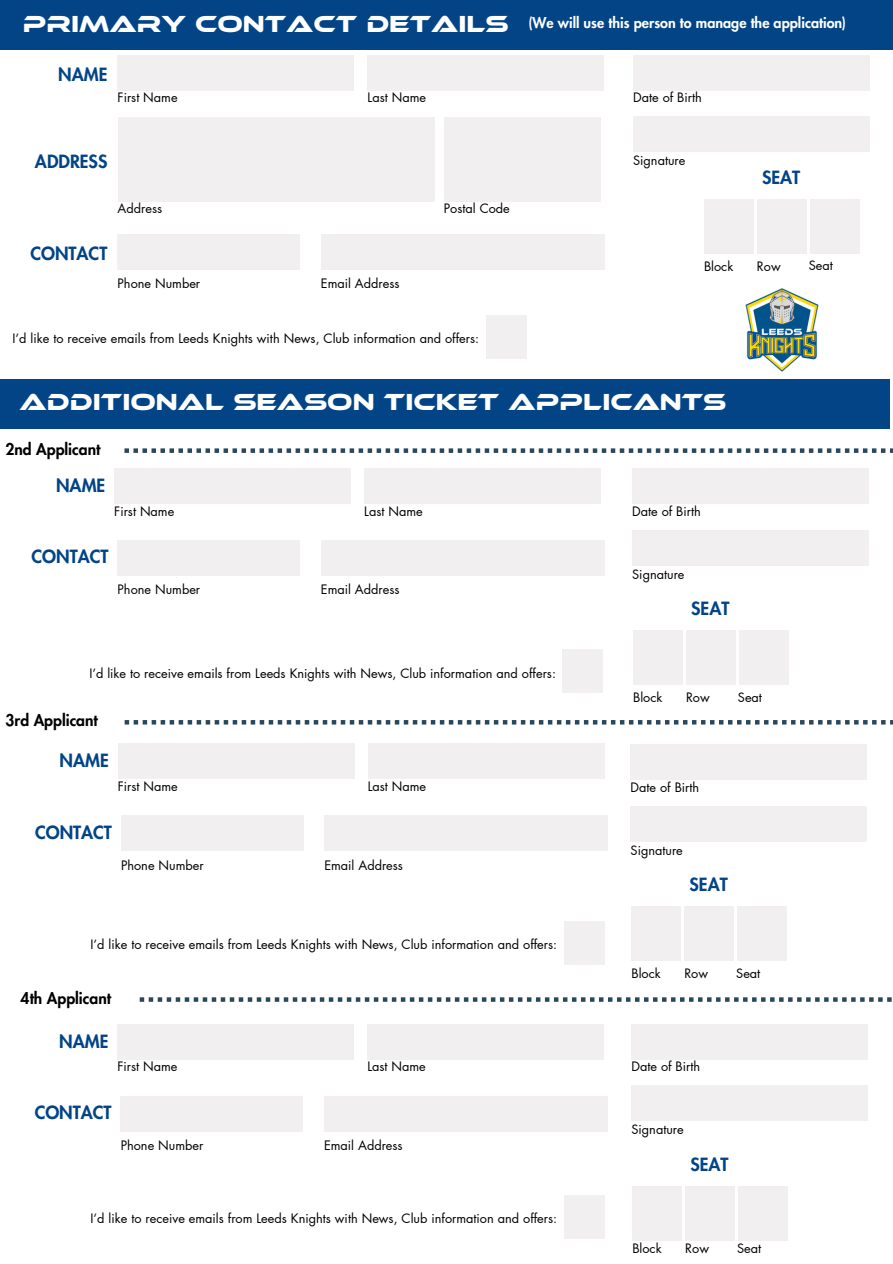
<style>
.page{position:relative;width:893px;height:1264px;background:#fff}
.page>*{position:absolute;margin:0;border:0;box-sizing:border-box;transform-origin:0 0}
.t1{font:24px "Ethnocentric Rg";color:#fff}
.t2{font:800 17.85px "Futura LT Pro";color:#034487}
.t3{font:800 15.6px "Futura LT Pro";color:#000}
.t4{font:800 14.25px "Futura LT Pro";color:#fff}
.t5{font:12.75px "Futura LT Pro";color:#000}
</style>
<div class="page">
<div style="left:0;top:0;width:892px;height:49px;background:#034487"></div>
<div style="left:118px;top:55px;width:236px;height:35px;background:#f1efef"></div>
<div style="left:118px;top:234px;width:182px;height:35px;background:#f1efef"></div>
<div style="left:321px;top:234px;width:283px;height:35px;background:#f1efef"></div>
<div style="left:444px;top:117px;width:156px;height:84px;background:#f1efef"></div>
<div style="left:367px;top:55px;width:237px;height:35px;background:#f1efef"></div>
<div style="left:118px;top:117px;width:316px;height:84px;background:#f1efef"></div>
<div style="left:704px;top:199px;width:49px;height:54px;background:#f1efef"></div>
<div style="left:810px;top:199px;width:49px;height:54px;background:#f1efef"></div>
<div style="left:757px;top:199px;width:49px;height:54px;background:#f1efef"></div>
<div style="left:633px;top:55px;width:236px;height:35px;background:#f1efef"></div>
<div style="left:633px;top:116px;width:236px;height:35px;background:#f1efef"></div>
<div style="left:0;top:379px;width:890px;height:49px;background:#034487"></div>
<div style="left:114px;top:468px;width:237px;height:36px;background:#f1efef"></div>
<div style="left:118px;top:540px;width:182px;height:35px;background:#f1efef"></div>
<div style="left:321px;top:540px;width:283px;height:35px;background:#f1efef"></div>
<div style="left:364px;top:468px;width:237px;height:36px;background:#f1efef"></div>
<div style="left:633px;top:630px;width:49px;height:55px;background:#f1efef"></div>
<div style="left:739px;top:630px;width:49px;height:55px;background:#f1efef"></div>
<div style="left:686px;top:630px;width:49px;height:55px;background:#f1efef"></div>
<div style="left:632px;top:468px;width:236px;height:36px;background:#f1efef"></div>
<div style="left:632px;top:530px;width:236px;height:35px;background:#f1efef"></div>
<svg style="left:124px;top:448px;width:769px;height:5px"></svg>
<svg style="left:125px;top:720px;width:768px;height:4px"></svg>
<svg style="left:140px;top:997px;width:752px;height:4px"></svg>
<div style="left:486px;top:315px;width:40px;height:43px;background:#f1efef"></div>
<div style="left:118px;top:743px;width:236px;height:36px;background:#f1efef"></div>
<div style="left:121px;top:815px;width:182px;height:35px;background:#f1efef"></div>
<div style="left:324px;top:815px;width:283px;height:35px;background:#f1efef"></div>
<div style="left:367px;top:743px;width:237px;height:36px;background:#f1efef"></div>
<div style="left:631px;top:906px;width:49px;height:55px;background:#f1efef"></div>
<div style="left:737px;top:906px;width:49px;height:55px;background:#f1efef"></div>
<div style="left:684px;top:906px;width:49px;height:55px;background:#f1efef"></div>
<div style="left:630px;top:744px;width:237px;height:36px;background:#f1efef"></div>
<div style="left:630px;top:806px;width:237px;height:35px;background:#f1efef"></div>
<div style="left:117px;top:1024px;width:237px;height:35px;background:#f1efef"></div>
<div style="left:121px;top:1096px;width:182px;height:35px;background:#f1efef"></div>
<div style="left:324px;top:1096px;width:283px;height:35px;background:#f1efef"></div>
<div style="left:367px;top:1024px;width:237px;height:35px;background:#f1efef"></div>
<div style="left:632px;top:1185px;width:49px;height:55px;background:#f1efef"></div>
<div style="left:738px;top:1185px;width:49px;height:55px;background:#f1efef"></div>
<div style="left:685px;top:1185px;width:49px;height:55px;background:#f1efef"></div>
<div style="left:631px;top:1024px;width:237px;height:35px;background:#f1efef"></div>
<div style="left:631px;top:1085px;width:237px;height:35px;background:#f1efef"></div>
<img style="left:745px;top:288px;width:74px;height:84px">
<div style="left:562px;top:649px;width:41px;height:44px;background:#f1efef"></div>
<div style="left:564px;top:921px;width:40px;height:43px;background:#f1efef"></div>
<div style="left:564px;top:1195px;width:40px;height:43px;background:#f1efef"></div>
<h1 class="t1" style="left:23px;top:9px;width:487px">PRIMARY CONTACT DETAILS</h1>
<p class="t4" style="left:528px;top:16px;width:319px">(We will use this person to manage the application)</p>
<h2 class="t2" style="left:58px;top:66px;width:51px">NAME</h2>
<p class="t5" style="left:118px;top:91px;width:62px">First Name</p>
<h2 class="t5" style="left:367px;top:91px;width:60px">Last Name</h2>
<h3 class="t5" style="left:633px;top:91px;width:70px">Date of Birth</h3>
<p class="t2" style="left:35px;top:153px;width:74px">ADDRESS</p>
<p class="t5" style="left:118px;top:202px;width:46px">Address</p>
<h2 class="t5" style="left:444px;top:202px;width:68px">Postal Code</h2>
<p class="t2" style="left:30px;top:245px;width:78px">CONTACT</p>
<p class="t5" style="left:118px;top:278px;width:84px">Phone Number</p>
<p class="t5" style="left:321px;top:278px;width:80px">Email Address</p>
<h3 class="t5" style="left:13px;top:332px;width:468px">I’d like to receive emails from Leeds Knights with News, Club information and offers:</h3>
<p class="t5" style="left:633px;top:154px;width:54px">Signature</p>
<p class="t2" style="left:762px;top:169px;width:40px">SEAT</p>
<p class="t5" style="left:704px;top:260px;width:31px">Block</p>
<p class="t5" style="left:757px;top:260px;width:25px">Row</p>
<h1 class="t5" style="left:808px;top:260px;width:26px">Seat</h1>
<h3 class="t1" style="left:20px;top:388px;width:708px">ADDITIONAL SEASON TICKET APPLICANTS</h3>
<h2 class="t3" style="left:5px;top:442px;width:96px">2nd Applicant</h2>
<p class="t2" style="left:56px;top:477px;width:51px">NAME</p>
<h2 class="t5" style="left:114px;top:505px;width:62px">First Name</h2>
<p class="t5" style="left:364px;top:505px;width:60px">Last Name</p>
<p class="t2" style="left:32px;top:548px;width:78px">CONTACT</p>
<h2 class="t5" style="left:118px;top:584px;width:84px">Phone Number</h2>
<p class="t5" style="left:321px;top:584px;width:80px">Email Address</p>
<p class="t5" style="left:89px;top:667px;width:468px">I’d like to receive emails from Leeds Knights with News, Club information and offers:</p>
<p class="t3" style="left:6px;top:713px;width:94px">3rd Applicant</p>
<p class="t2" style="left:60px;top:752px;width:51px">NAME</p>
<h2 class="t5" style="left:118px;top:780px;width:62px">First Name</h2>
<p class="t5" style="left:367px;top:780px;width:60px">Last Name</p>
<p class="t2" style="left:35px;top:823px;width:78px">CONTACT</p>
<h2 class="t5" style="left:121px;top:859px;width:84px">Phone Number</h2>
<p class="t5" style="left:324px;top:859px;width:80px">Email Address</p>
<p class="t5" style="left:91px;top:938px;width:468px">I’d like to receive emails from Leeds Knights with News, Club information and offers:</p>
<p class="t3" style="left:21px;top:990px;width:92px">4th Applicant</p>
<h2 class="t2" style="left:59px;top:1033px;width:51px">NAME</h2>
<p class="t5" style="left:117px;top:1060px;width:62px">First Name</p>
<h3 class="t5" style="left:367px;top:1060px;width:60px">Last Name</h3>
<p class="t2" style="left:35px;top:1104px;width:78px">CONTACT</p>
<p class="t5" style="left:121px;top:1139px;width:84px">Phone Number</p>
<p class="t5" style="left:324px;top:1139px;width:80px">Email Address</p>
<p class="t5" style="left:91px;top:1212px;width:468px">I’d like to receive emails from Leeds Knights with News, Club information and offers:</p>
<p class="t5" style="left:632px;top:505px;width:70px">Date of Birth</p>
<p class="t5" style="left:632px;top:568px;width:54px">Signature</p>
<p class="t2" style="left:691px;top:600px;width:40px">SEAT</p>
<p class="t5" style="left:633px;top:691px;width:31px">Block</p>
<p class="t5" style="left:686px;top:691px;width:25px">Row</p>
<h2 class="t5" style="left:737px;top:691px;width:26px">Seat</h2>
<p class="t5" style="left:630px;top:781px;width:70px">Date of Birth</p>
<p class="t5" style="left:630px;top:844px;width:54px">Signature</p>
<p class="t2" style="left:689px;top:876px;width:40px">SEAT</p>
<p class="t5" style="left:631px;top:967px;width:31px">Block</p>
<p class="t5" style="left:684px;top:967px;width:25px">Row</p>
<h2 class="t5" style="left:736px;top:967px;width:26px">Seat</h2>
<p class="t5" style="left:631px;top:1060px;width:70px">Date of Birth</p>
<p class="t5" style="left:631px;top:1123px;width:54px">Signature</p>
<h2 class="t2" style="left:690px;top:1156px;width:40px">SEAT</h2>
<h2 class="t5" style="left:632px;top:1242px;width:31px">Block</h2>
<p class="t5" style="left:685px;top:1242px;width:25px">Row</p>
<p class="t5" style="left:737px;top:1242px;width:26px">Seat</p>
</div>
